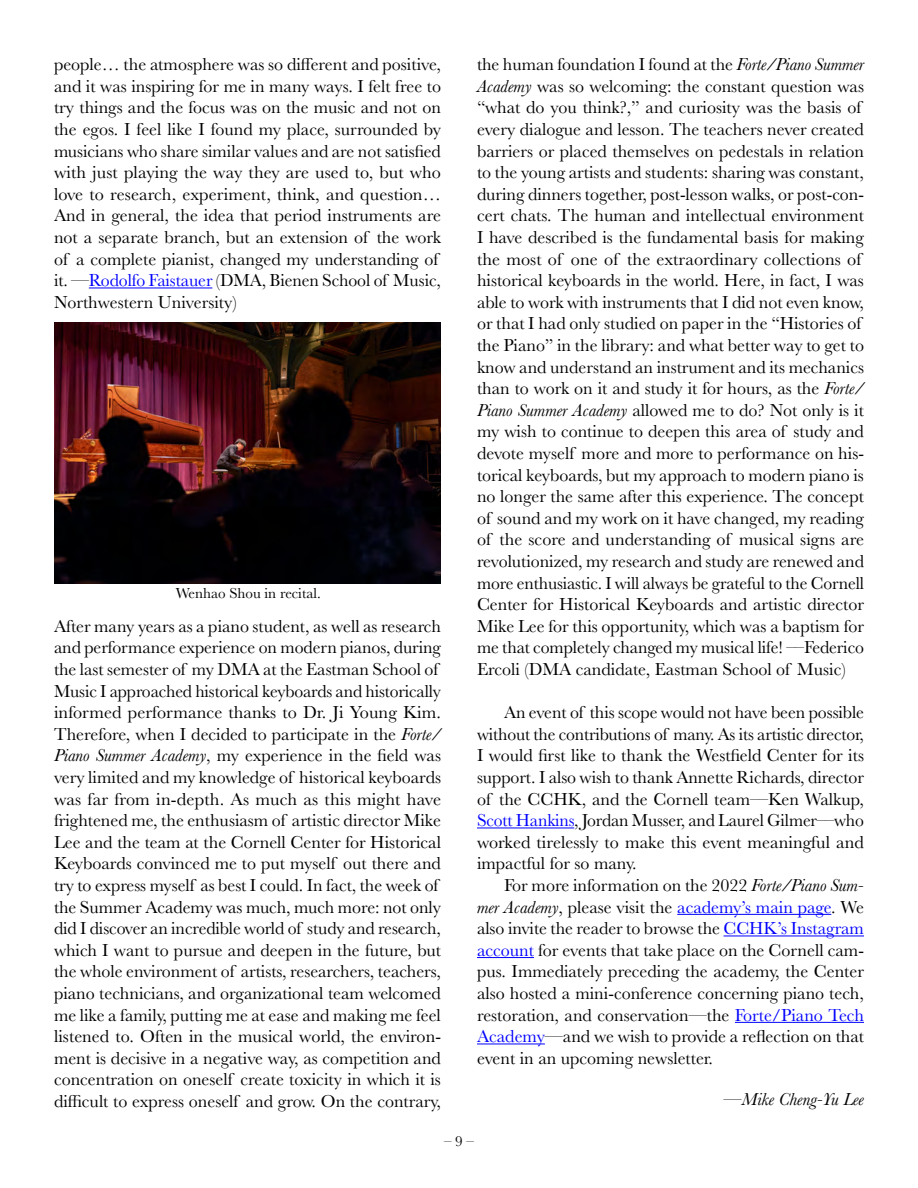
<style>
.page{position:relative;width:918px;height:1188px;background:#fff}
.page>*{position:absolute;margin:0;border:0;box-sizing:border-box;transform-origin:0 0}
.t1{font:18px/21.6px "Baskerville";color:#000}
.t2{font:italic 18px "Baskerville";color:#000}
.t3{font:15px "Baskerville";color:#000}
.s1{color:#00f}
.s2{font-style:italic}
</style>
<div class="page">
<hr style="left:89px;top:288px;width:123px;height:1px;background:#00f">
<img style="left:54px;top:322px;width:387px;height:261px">
<hr style="left:477px;top:828px;width:97px;height:1px;background:#00f">
<hr style="left:677px;top:914px;width:154px;height:1px;background:#00f">
<hr style="left:724px;top:936px;width:140px;height:1px;background:#00f">
<hr style="left:477px;top:957px;width:57px;height:1px;background:#00f">
<hr style="left:735px;top:1022px;width:129px;height:1px;background:#00f">
<hr style="left:477px;top:1044px;width:68px;height:1px;background:#00f">
<p class="t1" style="left:54px;top:54px;width:389px">people… the atmosphere was so different and positive, and it was inspiring for me in many ways. I felt free to try things and the focus was on the music and not on the egos. I feel like I found my place, surrounded by musicians who share similar values and are not satisfied with just playing the way they are used to, but who love to research, experiment, think, and question… And in general, the idea that period instruments are not a separate branch, but an extension of the work of a complete pianist, changed my understanding of it. ––<span class="s1">Rodolfo Faistauer</span> (DMA, Bienen School of Music, Northwestern University)</p>
<p class="t3" style="left:176px;top:584px;width:147px">Wenhao Shou in recital.</p>
<p class="t1" style="left:54px;top:615px;width:389px">After many years as a piano student, as well as research and performance experience on modern pianos, during the last semester of my DMA at the Eastman School of Music I approached historical keyboards and historically informed performance thanks to Dr. Ji Young Kim.<br>Therefore, when I decided to participate in the <span class="s2">Forte/ Piano Summer Academy</span>, my experience in the field was very limited and my knowledge of historical keyboards was far from in-depth. As much as this might have frightened me, the enthusiasm of artistic director Mike Lee and the team at the Cornell Center for Historical Keyboards convinced me to put myself out there and try to express myself as best I could. In fact, the week of the Summer Academy was much, much more: not only did I discover an incredible world of study and research, which I want to pursue and deepen in the future, but the whole environment of artists, researchers, teachers, piano technicians, and organizational team welcomed me like a family, putting me at ease and making me feel listened to. Often in the musical world, the environ&shy;ment is decisive in a negative way, as competition and concentration on oneself create toxicity in which it is difficult to express oneself and grow. On the contrary,</p>
<p class="t1" style="left:477px;top:54px;width:389px">the human foundation I found at the <span class="s2">Forte/Piano Summer Academy</span> was so welcoming: the constant question was “what do you think?,” and curiosity was the basis of every dialogue and lesson. The teachers never created barriers or placed themselves on pedestals in relation to the young artists and students: sharing was constant, during dinners together, post-lesson walks, or post-con&shy;cert chats. The human and intellectual environment I have described is the fundamental basis for making the most of one of the extraordinary collections of historical keyboards in the world. Here, in fact, I was able to work with instruments that I did not even know, or that I had only studied on paper in the “Histories of the Piano” in the library: and what better way to get to know and understand an instrument and its mechanics than to work on it and study it for hours, as the <span class="s2">Forte/ Piano Summer Academy</span> allowed me to do? Not only is it my wish to continue to deepen this area of study and devote myself more and more to performance on his&shy;torical keyboards, but my approach to modern piano is no longer the same after this experience. The concept of sound and my work on it have changed, my reading of the score and understanding of musical signs are revolutionized, my research and study are renewed and more enthusiastic. I will always be grateful to the Cornell Center for Historical Keyboards and artistic director Mike Lee for this opportunity, which was a baptism for me that completely changed my musical life! ––Federico Ercoli (DMA candidate, Eastman School of Music)</p>
<p class="t1" style="left:477px;top:702px;width:389px;text-align:justify;text-indent:27px">An event of this scope would not have been possible without the contributions of many. As its artistic director, I would first like to thank the Westfield Center for its support. I also wish to thank Annette Richards, director of the CCHK, and the Cornell team––Ken Walkup, <span class="s1">Scott Hankins</span>, Jordan Musser, and Laurel Gilmer––who worked tirelessly to make this event meaningful and impactful for so many.</p>
<p class="t1" style="left:477px;top:875px;width:389px;text-align:justify;text-indent:27px">For more information on the 2022 <span class="s2">Forte/Piano Sum&shy;mer Academy</span>, please visit the <span class="s1">academy’s main page</span>. We also invite the reader to browse the <span class="s1">CCHK’s Instagram account</span> for events that take place on the Cornell cam&shy;pus. Immediately preceding the academy, the Center also hosted a mini-conference concerning piano tech, restoration, and conservation––the <span class="s1">Forte/Piano Tech Academy</span>––and we wish to provide a reflection on that event in an upcoming newsletter.</p>
<p class="t2" style="left:724px;top:1087px;width:142px">—Mike Cheng-Yu Lee</p>
<p class="t3" style="left:444px;top:1131px;width:31px">– 9 –</p>
</div>
